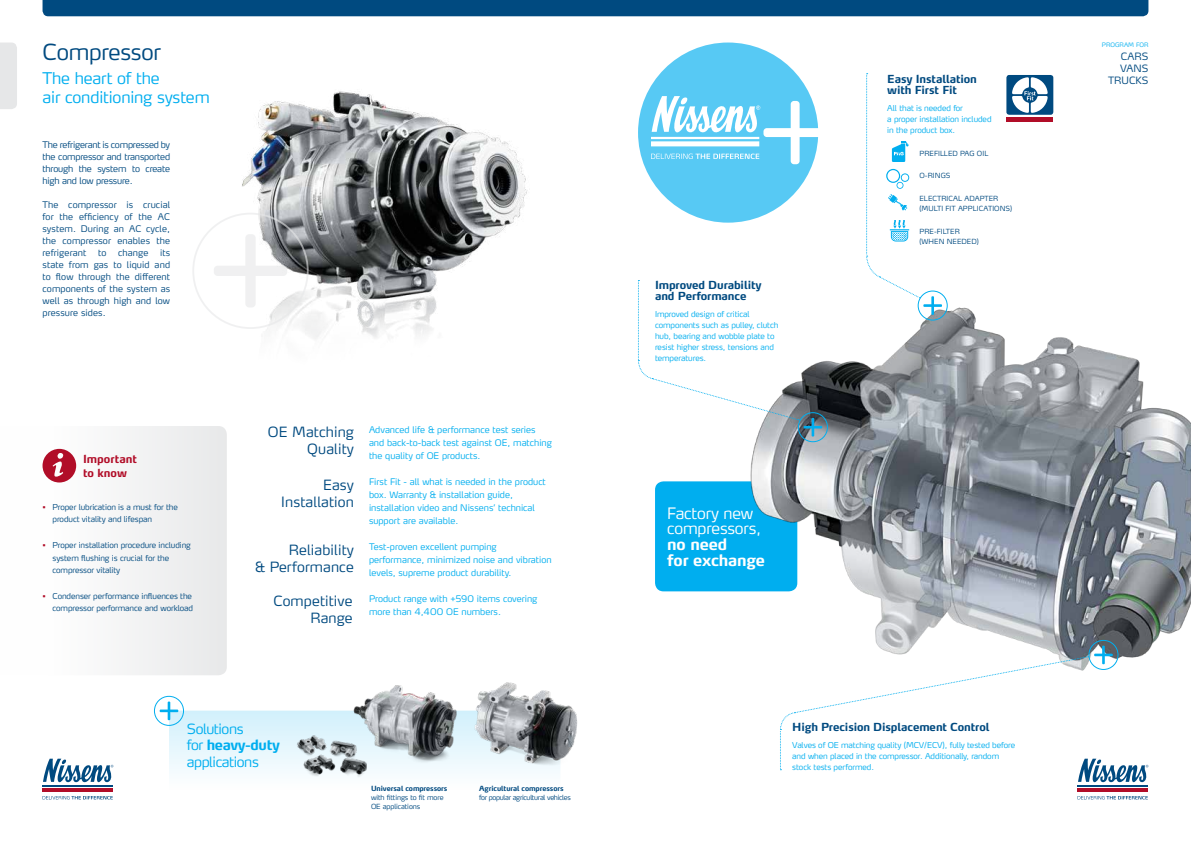
<style>
.page{position:relative;width:1191px;height:842px;background:#fff}
.page>*{position:absolute;margin:0;border:0;box-sizing:border-box;transform-origin:0 0}
.t1{font:300 22px "Max LF";letter-spacing:-.01em;color:#004a80}
.t2{font:300 16px/19.2px "Max LF";letter-spacing:-.01em;color:#00aeef}
.t3{font:300 15.7px/15.7px "Max LF";letter-spacing:-.01em;color:#fff}
.t4{font:700 15.7px/15.7px "Max LF";letter-spacing:-.01em;color:#fff}
.t5{font:300 14px/16.8px "Max LF";letter-spacing:.01em;color:#004a80;text-align:right}
.t6{font:300 14px/16.8px "Max LF";letter-spacing:-.03em;color:#00aeef}
.t7{font:700 11px/11px "Max LF";letter-spacing:-.01em;color:#004a80}
.t8{font:700 11px/14px "Max LF";color:#b10d28}
.t9{font:300 10px/12px "Max LF";color:#004a80;text-align:right}
.t10{font:300 9px/13px "Max LF";color:#00aeef}
.t11{font:300 9px/12px "Max LF";letter-spacing:.01em;color:#004a80;text-align:justify}
.t12{font:300 8px/11px "Max LF";letter-spacing:-.01em;color:#00aeef}
.t13{font:300 8px/12.7px "Max LF";letter-spacing:-.01em;color:#004a80}
.t14{font:300 7px/10px "Max LF";color:#004a80}
.t15{font:700 7px "Max LF";letter-spacing:-.01em;color:#004a80}
.t16{font:300 7px "Max LF";letter-spacing:-.04em;color:#004a80}
.t17{font:300 6px "Max LF";color:#00aeef}
.s1{color:#b10d28}
.s2{font-weight:700}
</style>
<div class="page">
<div style="left:655px;top:481px;width:142px;height:110px;background:#00aeef;border-radius:9px"></div>
<img style="left:735px;top:294px;width:456px;height:354px">
<svg style="left:638px;top:43px;width:180px;height:180px"></svg>
<div style="left:43px;top:0;width:1105px;height:16px;background:#004a80"></div>
<svg style="left:1077px;top:796px;width:70px;height:3px"></svg>
<hr style="left:1077px;top:788px;width:70px;height:3px;background:#b10d28">
<svg style="left:0;top:43px;width:17px;height:66px"></svg>
<img style="left:207px;top:91px;width:321px;height:248px">
<svg style="left:43px;top:759px;width:71px;height:28px"></svg>
<svg style="left:43px;top:796px;width:70px;height:3px"></svg>
<hr style="left:43px;top:785px;width:70px;height:1px;background:#004a80">
<hr style="left:43px;top:788px;width:70px;height:3px;background:#b10d28">
<div style="left:192px;top:213px;width:117px;height:116px;border:2px solid #e6e7e8;border-radius:50%"></div>
<svg style="left:214px;top:234px;width:73px;height:73px"></svg>
<svg style="left:169px;top:711px;width:295px;height:62px;fill:#e1f5fd"></svg>
<div style="left:154px;top:696px;width:30px;height:30px;border:1px solid #00aeef;border-radius:50%"></div>
<svg style="left:160px;top:701px;width:18px;height:19px"></svg>
<img style="left:295px;top:734px;width:72px;height:44px">
<img style="left:464px;top:682px;width:114px;height:91px">
<img style="left:344px;top:682px;width:125px;height:87px">
<div style="left:1005px;top:74px;width:49px;height:49px;background:linear-gradient(to right,#fff,#fff);border-radius:4px"></div>
<div style="left:1006px;top:75px;width:47px;height:40px;background:#004a80;border-radius:3px"></div>
<hr style="left:1006px;top:118px;width:47px;height:4px;background:#b10d28">
<svg style="left:1010px;top:74px;width:38px;height:42px"></svg>
<div style="left:798px;top:412px;width:29px;height:30px;border:1px solid #00aeef;border-radius:50%"></div>
<svg style="left:638px;top:280px;width:184px;height:156px"></svg>
<div style="left:918px;top:291px;width:29px;height:29px;border:1px solid #00aeef;border-radius:50%"></div>
<div style="left:1088px;top:640px;width:30px;height:30px;border:1px solid #00aeef;border-radius:50%"></div>
<svg style="left:779px;top:646px;width:371px;height:141px"></svg>
<svg style="left:866px;top:73px;width:76px;height:242px"></svg>
<svg style="left:42px;top:426px;width:185px;height:249px;fill:#f3f3f4"></svg>
<svg style="left:43px;top:449px;width:33px;height:33px"></svg>
<h1 class="t1" style="left:43px;top:39px;width:120px">Compressor</h1>
<h2 class="t2" style="left:43px;top:68px;width:169px">The heart of the<br>air conditioning system</h2>
<p class="t11" style="left:43px;top:139px;width:129px">The refrigerant is compressed by the compressor and transported through the system to create high and low pressure.</p>
<p class="t11" style="left:43px;top:199px;width:129px">The compressor is crucial for the efficiency of the AC system. During an AC cycle, the compressor enables the refrigerant</p>
<p class="t11" style="left:43px;top:247px;width:129px;text-indent:118px">its state from gas to liquid and to flow through the different components of the system as well as through high and low pressure sides.</p>
<p class="t11" style="left:98px;top:247px;width:10px">to</p>
<p class="t11" style="left:118px;top:247px;width:32px">change</p>
<p class="t8" style="left:83px;top:452px;width:55px">Important to know</p>
<p class="t13" style="left:53px;top:500px;width:127px;text-indent:-10px"><span class="s1">•</span> Proper lubrication is a must for the product vitality and lifespan</p>
<p class="t13" style="left:53px;top:538px;width:140px;text-indent:-10px"><span class="s1">•</span> Proper installation procedure including system flushing is crucial for the compressor vitality</p>
<p class="t13" style="left:43px;top:589px;width:152px;text-align:right"><span class="s1">•</span> Condenser performance influences the compressor performance and workload</p>
<h3 class="t5" style="left:268px;top:424px;width:88px">OE Matching<br>Quality</h3>
<h3 class="t5" style="left:281px;top:476px;width:74px">Easy<br>Installation</h3>
<h3 class="t5" style="left:255px;top:541px;width:100px">Reliability<br>&amp; Performance</h3>
<h3 class="t5" style="left:273px;top:592px;width:81px">Competitive<br>Range</h3>
<p class="t10" style="left:369px;top:423px;width:184px">Advanced life &amp; performance test series and back-to-back test against OE, matching the quality of OE products.</p>
<p class="t10" style="left:369px;top:475px;width:178px">First Fit - all what is needed in the product box. Warranty &amp; installation guide, installation video and Nissens’ technical support are available.</p>
<p class="t10" style="left:369px;top:540px;width:184px">Test-proven excellent pumping performance, minimized noise and vibration levels, supreme product durability.</p>
<p class="t10" style="left:369px;top:592px;width:170px">Product range with +590 items covering more than 4,400 OE numbers.</p>
<h3 class="t6" style="left:187px;top:720px;width:94px">Solutions<br>for <span class="s2">heavy-duty </span>applications</h3>
<p class="t15" style="left:371px;top:784px;width:78px">Universal compressors</p>
<p class="t14" style="left:371px;top:792px;width:74px;line-height:9px">with fittings to fit more<br>OE applications</p>
<p class="t15" style="left:479px;top:784px;width:86px">Agricultural compressors</p>
<p class="t16" style="left:479px;top:793px;width:93px">for popular agricultural vehicles</p>
<p class="t7" style="left:655px;top:280px;width:108px">Improved Durability and Performance</p>
<p class="t12" style="left:655px;top:309px;width:125px">Improved design of critical components such as pulley, clutch hub, bearing and wobble plate to resist higher stress, tensions and temperatures.</p>
<h3 class="t3" style="left:667px;top:505px;width:96px">Factory new compressors,</h3>
<h3 class="t4" style="left:667px;top:536px;width:99px">no need<br>for exchange</h3>
<p class="t7" style="left:887px;top:73px;width:91px">Easy Installation with First Fit</p>
<p class="t12" style="left:887px;top:102px;width:106px">All that is needed for<br>a proper installation included in the product box.</p>
<p class="t14" style="left:919px;top:148px;width:70px">PREFILLED PAG OIL</p>
<p class="t14" style="left:919px;top:170px;width:32px">O-RINGS</p>
<p class="t14" style="left:919px;top:193px;width:94px">ELECTRICAL ADAPTER (MULTI FIT APPLICATIONS)</p>
<p class="t14" style="left:919px;top:226px;width:61px">PRE-FILTER (WHEN NEEDED)</p>
<p class="t7" style="left:792px;top:721px;width:199px">High Precision Displacement Control</p>
<p class="t12" style="left:792px;top:739px;width:224px">Valves of OE matching quality (MCV/ECV), fully tested before and when placed in the compressor. Additionally, random stock tests performed.</p>
<p class="t17" style="left:1102px;top:41px;width:48px">PROGRAM FOR</p>
<p class="t9" style="left:1108px;top:50px;width:42px">CARS<br>VANS<br>TRUCKS</p>
</div>
